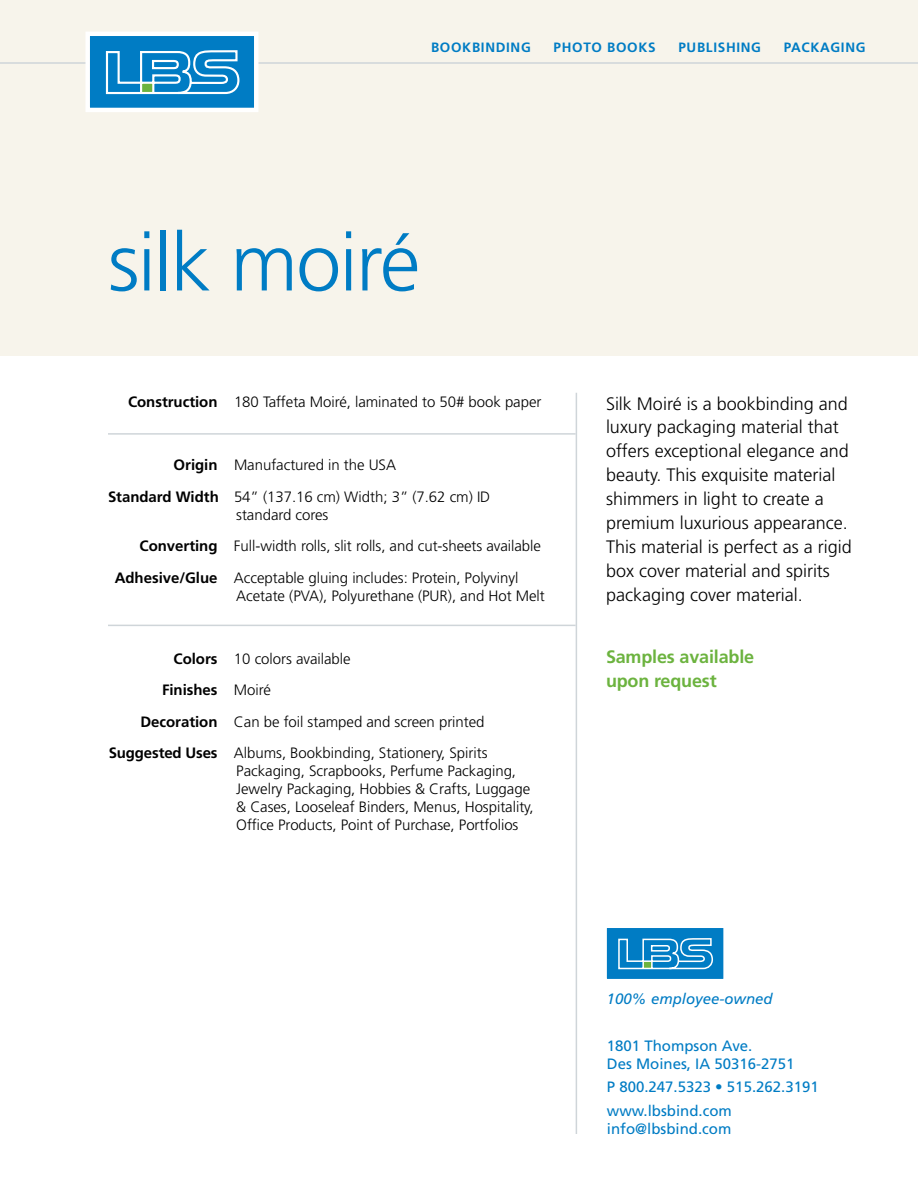
<style>
.page{position:relative;width:918px;height:1188px;background:#fff}
.page>*{position:absolute;margin:0;border:0;box-sizing:border-box;transform-origin:0 0}
.t1{font:300 81px "Frutiger LT Std";letter-spacing:-.02em;color:#007cc4}
.t2{font:300 18px/24px "Frutiger LT Std";color:#000}
.t3{font:700 18px/24px "Frutiger LT Std";letter-spacing:-.01em;color:#6cb33f}
.t4{font:300 15px/18px "Frutiger LT Std";letter-spacing:-.005em;color:#000}
.t5{font:15px/18px "Frutiger LT Std";color:#007cc4}
.t6{font:italic 15px "Frutiger LT Std";color:#007cc4}
.t7{font:700 15px "Frutiger LT Std";letter-spacing:-.005em;color:#000}
.t8{font:700 13.5px "Frutiger LT Std";letter-spacing:.05em;color:#007cc4}
.s1{font-weight:700}
.s2{font-weight:300}
</style>
<div class="page">
<div style="left:0;top:0;width:918px;height:356px;background:#f7f4eb"></div>
<hr style="left:0;top:62px;width:918px;height:2px;background:#cfd5d9">
<hr style="left:576px;top:393px;width:1px;height:741px;background:#cfd5d9">
<svg style="left:85px;top:32px;width:174px;height:80px;background:#439ed2"></svg>
<hr style="left:108px;top:625px;width:468px;height:1px;background:#cfd5d9">
<hr style="left:108px;top:433px;width:468px;height:2px;background:#cfd5d9">
<svg style="left:606px;top:928px;width:118px;height:51px;background:#268fcb"></svg>
<p class="t8" style="left:431px;top:40px;width:101px">BOOKBINDING</p>
<p class="t8" style="left:554px;top:40px;width:104px">PHOTO BOOKS</p>
<p class="t8" style="left:678px;top:40px;width:84px">PUBLISHING</p>
<p class="t8" style="left:784px;top:40px;width:83px">PACKAGING</p>
<h1 class="t1" style="left:108px;top:217px;width:314px">silk moiré</h1>
<p class="t4" style="left:128px;top:393px;width:415px"><span class="s1">Construction</span> 180 Taffeta Moiré, laminated to 50# book paper</p>
<p class="t4" style="left:108px;top:450px;width:384px;line-height:31.5px;text-indent:66px"><span class="s1">Origin</span> Manufactured in the USA<br><span class="s1">Standard Width</span> 54” (137.16 cm) Width; 3” (7.62 cm) ID</p>
<p class="t4" style="left:236px;top:506px;width:94px">standard cores</p>
<p class="t4" style="left:140px;top:537px;width:403px"><span class="s1">Converting</span> Full-width rolls, slit rolls, and cut-sheets available</p>
<p class="t4" style="left:115px;top:569px;width:405px"><span class="s1">Adhesive/Glue</span> Acceptable gluing includes: Protein, Polyvinyl</p>
<p class="t4" style="left:236px;top:587px;width:310px">Acetate (PVA), Polyurethane (PUR), and Hot Melt</p>
<p class="t4" style="left:174px;top:650px;width:179px"><span class="s1">Colors</span> 10 colors available</p>
<p class="t7" style="left:162px;top:681px;width:111px">Finishes <span class="s2">Moiré</span></p>
<p class="t4" style="left:140px;top:713px;width:346px"><span class="s1">Decoration</span> Can be foil stamped and screen printed</p>
<p class="t4" style="left:109px;top:744px;width:380px"><span class="s1">Suggested Uses</span> Albums, Bookbinding, Stationery, Spirits</p>
<p class="t4" style="left:236px;top:762px;width:299px">Packaging, Scrapbooks, Perfume Packaging, Jewelry Packaging, Hobbies &amp; Crafts, Luggage &amp; Cases, Looseleaf Binders, Menus, Hospitality, Office Products, Point of Purchase, Portfolios</p>
<p class="t2" style="left:606px;top:392px;width:247px">Silk Moiré is a bookbinding and luxury packaging material that offers exceptional elegance and beauty. This exquisite material shimmers in light to create a premium luxurious appearance.<br>This material is perfect as a rigid box cover material and spirits packaging cover material.</p>
<p class="t3" style="left:606px;top:645px;width:150px">Samples available upon request</p>
<p class="t6" style="left:607px;top:990px;width:167px">100% employee-owned</p>
<p class="t5" style="left:607px;top:1037px;width:189px">1801 Thompson Ave.<br>Des Moines, IA 50316-2751</p>
<p class="t5" style="left:607px;top:1075px;width:213px;line-height:23.7px">P 800.247.5323 • 515.262.3191 www.lbsbind.com</p>
<p class="t5" style="left:607px;top:1120px;width:126px">info@lbsbind.com</p>
</div>
